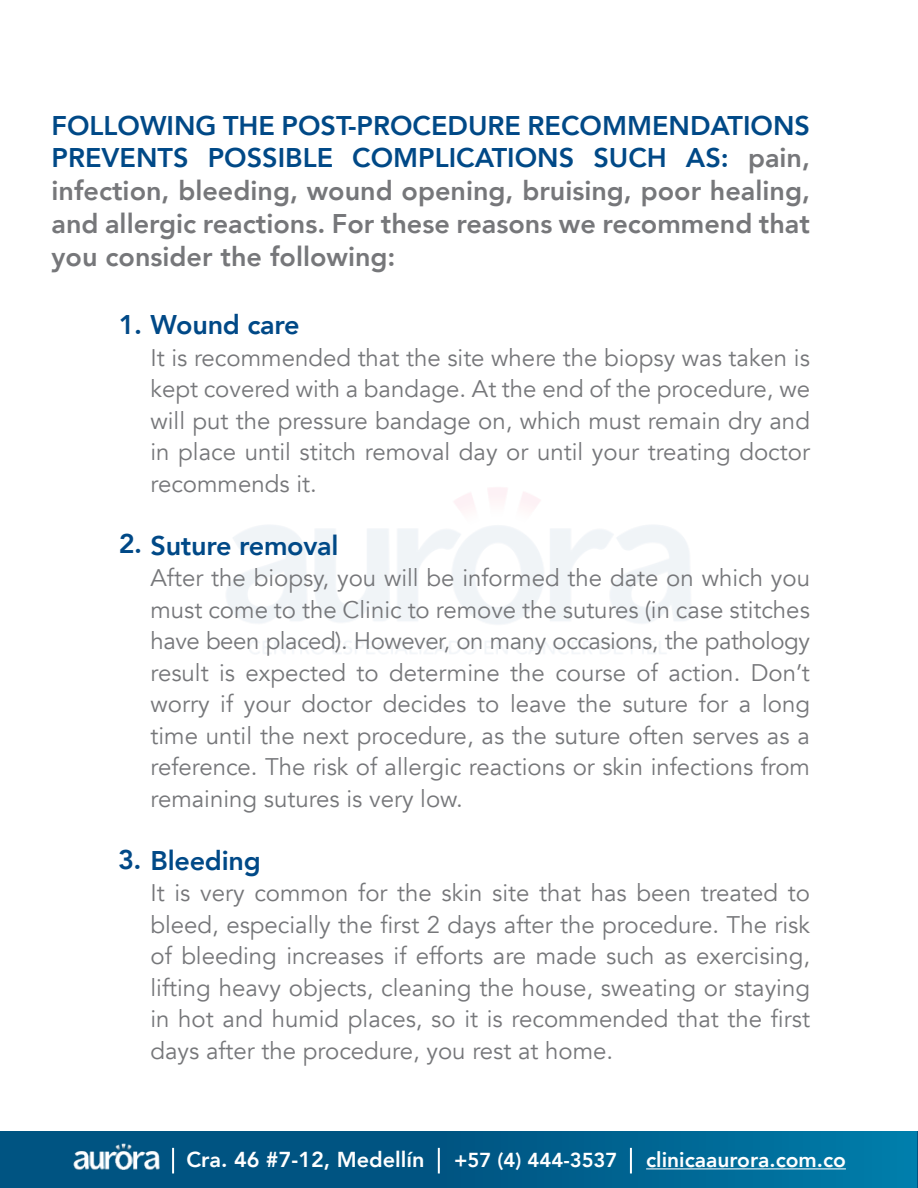
<style>
.page{position:relative;width:918px;height:1188px;background:#fff}
.page>*{position:absolute;margin:0;border:0;box-sizing:border-box;transform-origin:0 0}
.t1{font:800 27px/33px "Avenir";color:#76777a;text-align:justify}
.t2{font:800 27px "Avenir";letter-spacing:-.01em;color:#004987}
.t3{font:24px/31.5px "Avenir";color:#76777a;text-align:justify}
.t4{font:800 21.6px "Avenir";color:#fff}
.t5{font:800 21px "Avenir";color:#fff}
.t6{font:800 20.25px "Avenir";color:#fff}
.s1{color:#004987}
</style>
<div class="page">
<div style="left:0;top:1131px;width:918px;height:57px;background:linear-gradient(to right,#004977,#0375a2)"></div>
<hr style="left:917px;top:1131px;width:1px;height:57px;background:#005482">
<hr style="left:630px;top:1148px;width:2px;height:25px;background:#fff">
<hr style="left:438px;top:1148px;width:2px;height:25px;background:#fff">
<hr style="left:172px;top:1148px;width:2px;height:25px;background:#fff">
<img style="left:72px;top:1143px;width:88px;height:27px">
<hr style="left:646px;top:1168px;width:200px;height:1px;background:#fff">
<p class="t1" style="left:52px;top:109px;width:760px"><span class="s1">FOLLOWING THE POST-PROCEDURE RECOMMENDATIONS PREVENTS POSSIBLE COMPLICATIONS SUCH AS:</span> pain, infection, bleeding, wound opening, bruising, poor healing, and allergic reactions. For these reasons we recommend that you consider the following:</p>
<p class="t2" style="left:119px;top:304px;width:182px">1. Wound care</p>
<p class="t3" style="left:151px;top:342px;width:661px">It is recommended that the site where the biopsy was taken is kept covered with a bandage. At the end of the procedure, we will put the pressure bandage on, which must remain dry and in place until stitch removal day or until your treating doctor recommends it.</p>
<p class="t2" style="left:119px;top:522px;width:25px">2.</p>
<p class="t2" style="left:151px;top:524px;width:190px">Suture removal</p>
<p class="t3" style="left:151px;top:563px;width:661px">After the biopsy, you will be informed the date on which you must come to the Clinic to remove the sutures (in case stitches have been placed). However, on many occasions, the pathology result is expected to determine the course of action. Don’t worry if your doctor decides to leave the suture for a long time until the next procedure, as the suture often serves as a reference. The risk of allergic reactions or skin infections from remaining sutures is very low.</p>
<p class="t2" style="left:118px;top:839px;width:144px">3. Bleeding</p>
<p class="t3" style="left:151px;top:878px;width:661px">It is very common for the skin site that has been treated to bleed, especially the first 2 days after the procedure. The risk of bleeding increases if efforts are made such as exercising, lifting heavy objects, cleaning the house, sweating or staying in hot and humid places, so it is recommended that the first days after the procedure, you rest at home.</p>
<p class="t4" style="left:186px;top:1143px;width:239px">Cra. 46 #7-12, Medellín</p>
<p class="t6" style="left:454px;top:1144px;width:165px">+57 (4) 444-3537</p>
<p class="t5" style="left:646px;top:1144px;width:201px">clinicaaurora.com.co</p>
</div>
